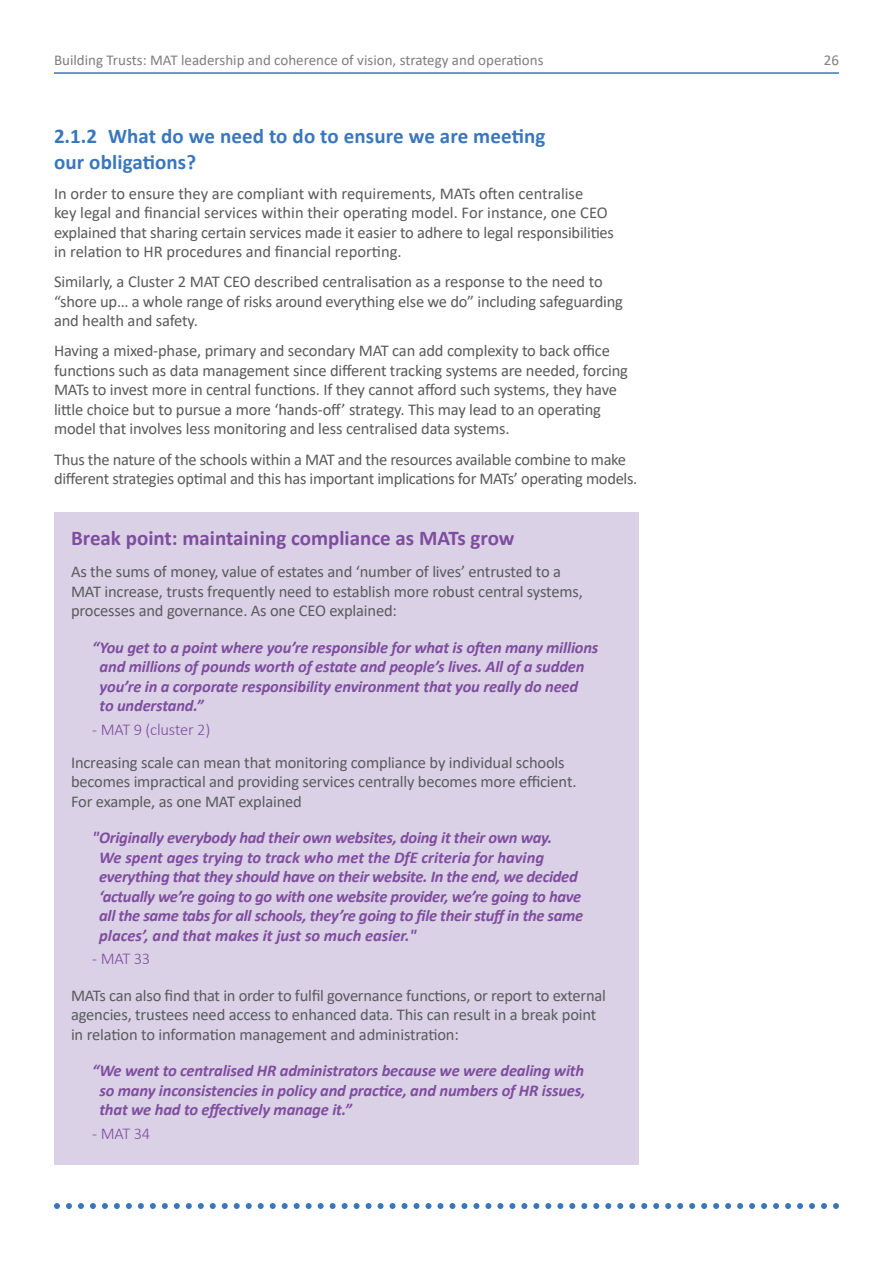
<style>
.page{position:relative;width:893px;height:1263px;background:#fff}
.page>*{position:absolute;margin:0;border:0;box-sizing:border-box;transform-origin:0 0}
.t1{font:700 21px/25.2px "Calibri";letter-spacing:.005em;color:#3977bc}
.t2{font:700 21px "Calibri";color:#7f4d9e}
.t3{font:16.5px/19.5px "Calibri";letter-spacing:-.01em;color:#5a5a5c}
.t4{font:italic 700 16.5px/19.5px "Calibri";letter-spacing:-.01em;color:#7f4d9e}
.t5{font:300 16.5px "Calibri";letter-spacing:-.01em;color:#7f4d9e}
.t6{font:15px "Calibri";color:#807e80}
</style>
<div class="page">
<hr style="left:54px;top:72px;width:785px;height:2px;background:#3977bc">
<svg style="left:54px;top:1203px;width:6px;height:6px"></svg>
<svg style="left:342px;top:1203px;width:6px;height:6px"></svg>
<svg style="left:198px;top:1203px;width:6px;height:6px"></svg>
<svg style="left:485px;top:1203px;width:6px;height:6px"></svg>
<svg style="left:653px;top:1203px;width:6px;height:6px"></svg>
<svg style="left:126px;top:1203px;width:6px;height:6px"></svg>
<svg style="left:414px;top:1203px;width:5px;height:6px"></svg>
<svg style="left:270px;top:1203px;width:6px;height:6px"></svg>
<svg style="left:557px;top:1203px;width:6px;height:6px"></svg>
<svg style="left:725px;top:1203px;width:6px;height:6px"></svg>
<svg style="left:90px;top:1203px;width:6px;height:6px"></svg>
<svg style="left:378px;top:1203px;width:6px;height:6px"></svg>
<svg style="left:234px;top:1203px;width:6px;height:6px"></svg>
<svg style="left:521px;top:1203px;width:6px;height:6px"></svg>
<svg style="left:689px;top:1203px;width:6px;height:6px"></svg>
<svg style="left:162px;top:1203px;width:6px;height:6px"></svg>
<svg style="left:449px;top:1203px;width:6px;height:6px"></svg>
<svg style="left:306px;top:1203px;width:6px;height:6px"></svg>
<svg style="left:593px;top:1203px;width:6px;height:6px"></svg>
<svg style="left:761px;top:1203px;width:6px;height:6px"></svg>
<svg style="left:797px;top:1203px;width:6px;height:6px"></svg>
<svg style="left:78px;top:1203px;width:6px;height:6px"></svg>
<svg style="left:366px;top:1203px;width:6px;height:6px"></svg>
<svg style="left:222px;top:1203px;width:6px;height:6px"></svg>
<svg style="left:509px;top:1203px;width:6px;height:6px"></svg>
<svg style="left:677px;top:1203px;width:6px;height:6px"></svg>
<svg style="left:150px;top:1203px;width:6px;height:6px"></svg>
<svg style="left:437px;top:1203px;width:6px;height:6px"></svg>
<svg style="left:294px;top:1203px;width:6px;height:6px"></svg>
<svg style="left:581px;top:1203px;width:6px;height:6px"></svg>
<svg style="left:749px;top:1203px;width:6px;height:6px"></svg>
<svg style="left:114px;top:1203px;width:6px;height:6px"></svg>
<svg style="left:402px;top:1203px;width:5px;height:6px"></svg>
<svg style="left:258px;top:1203px;width:6px;height:6px"></svg>
<svg style="left:545px;top:1203px;width:6px;height:6px"></svg>
<svg style="left:713px;top:1203px;width:6px;height:6px"></svg>
<svg style="left:186px;top:1203px;width:6px;height:6px"></svg>
<svg style="left:473px;top:1203px;width:6px;height:6px"></svg>
<svg style="left:641px;top:1203px;width:6px;height:6px"></svg>
<svg style="left:330px;top:1203px;width:6px;height:6px"></svg>
<svg style="left:617px;top:1203px;width:6px;height:6px"></svg>
<svg style="left:785px;top:1203px;width:6px;height:6px"></svg>
<svg style="left:821px;top:1203px;width:6px;height:6px"></svg>
<svg style="left:66px;top:1203px;width:6px;height:6px"></svg>
<svg style="left:354px;top:1203px;width:6px;height:6px"></svg>
<svg style="left:210px;top:1203px;width:6px;height:6px"></svg>
<svg style="left:497px;top:1203px;width:6px;height:6px"></svg>
<svg style="left:665px;top:1203px;width:6px;height:6px"></svg>
<svg style="left:138px;top:1203px;width:6px;height:6px"></svg>
<svg style="left:426px;top:1203px;width:5px;height:6px"></svg>
<svg style="left:282px;top:1203px;width:6px;height:6px"></svg>
<svg style="left:569px;top:1203px;width:6px;height:6px"></svg>
<svg style="left:737px;top:1203px;width:6px;height:6px"></svg>
<svg style="left:102px;top:1203px;width:6px;height:6px"></svg>
<svg style="left:390px;top:1203px;width:6px;height:6px"></svg>
<svg style="left:246px;top:1203px;width:6px;height:6px"></svg>
<svg style="left:533px;top:1203px;width:6px;height:6px"></svg>
<svg style="left:701px;top:1203px;width:6px;height:6px"></svg>
<svg style="left:174px;top:1203px;width:6px;height:6px"></svg>
<svg style="left:461px;top:1203px;width:6px;height:6px"></svg>
<svg style="left:629px;top:1203px;width:6px;height:6px"></svg>
<svg style="left:318px;top:1203px;width:6px;height:6px"></svg>
<svg style="left:605px;top:1203px;width:6px;height:6px"></svg>
<svg style="left:773px;top:1203px;width:6px;height:6px"></svg>
<svg style="left:809px;top:1203px;width:6px;height:6px"></svg>
<svg style="left:833px;top:1203px;width:6px;height:6px"></svg>
<div style="left:54px;top:512px;width:584px;height:652px;background:#dbd1e7"></div>
<p class="t6" style="left:54px;top:50px;width:491px">Building Trusts: MAT leadership and coherence of vision, strategy and operations</p>
<p class="t6" style="left:824px;top:50px;width:17px">26</p>
<p class="t1" style="left:54px;top:123px;width:493px">2.1.2 What do we need to do to ensure we are meeting our obligations?</p>
<p class="t3" style="left:54px;top:183px;width:562px">In order to ensure they are compliant with requirements, MATs often centralise<br>key legal and financial services within their operating model. For instance, one CEO explained that sharing certain services made it easier to adhere to legal responsibilities in relation to HR procedures and financial reporting.</p>
<p class="t3" style="left:54px;top:272px;width:570px">Similarly, a Cluster 2 MAT CEO described centralisation as a response to the need to “shore up… a whole range of risks around everything else we do” including safeguarding and health and safety.</p>
<p class="t3" style="left:54px;top:341px;width:576px">Having a mixed-phase, primary and secondary MAT can add complexity to back office functions such as data management since different tracking systems are needed, forcing MATs to invest more in central functions. If they cannot afford such systems, they have little choice but to pursue a more ‘hands-off’ strategy. This may lead to an operating model that involves less monitoring and less centralised data systems.</p>
<p class="t3" style="left:54px;top:449px;width:585px">Thus the nature of the schools within a MAT and the resources available combine to make different strategies optimal and this has important implications for MATs’ operating models.</p>
<p class="t2" style="left:71px;top:523px;width:445px">Break point: maintaining compliance as MATs grow</p>
<p class="t3" style="left:71px;top:562px;width:513px">As the sums of money, value of estates and ‘number of lives’ entrusted to a<br>MAT increase, trusts frequently need to establish more robust central systems, processes and governance. As one CEO explained:</p>
<p class="t4" style="left:100px;top:637px;width:500px;text-indent:-7px">“You get to a point where you’re responsible for what is often many millions and millions of pounds worth of estate and people’s lives. All of a sudden you’re in a corporate responsibility environment that you really do need<br>to understand.”</p>
<p class="t5" style="left:92px;top:719px;width:120px">- MAT 9 (cluster 2)</p>
<p class="t3" style="left:71px;top:752px;width:507px">Increasing scale can mean that monitoring compliance by individual schools becomes impractical and providing services centrally becomes more efficient.<br>For example, as one MAT explained</p>
<p class="t4" style="left:99px;top:827px;width:485px;text-indent:-7px">"Originally everybody had their own websites, doing it their own way.<br>We spent ages trying to track who met the DfE criteria for having everything that they should have on their website. In the end, we decided ‘actually we’re going to go with one website provider, we’re going to have all the same tabs for all schools, they’re going to file their stuff in the same places’, and that makes it just so much easier."</p>
<p class="t5" style="left:92px;top:949px;width:60px">- MAT 33</p>
<p class="t3" style="left:71px;top:985px;width:536px">MATs can also find that in order to fulfil governance functions, or report to external agencies, trustees need access to enhanced data. This can result in a break point in relation to information management and administration:</p>
<p class="t4" style="left:99px;top:1060px;width:487px;text-align:justify;text-indent:-7px">“We went to centralised HR administrators because we were dealing with so many inconsistencies in policy and practice, and numbers of HR issues, that we had to effectively manage it.”</p>
<p class="t5" style="left:92px;top:1123px;width:60px">- MAT 34</p>
</div>
